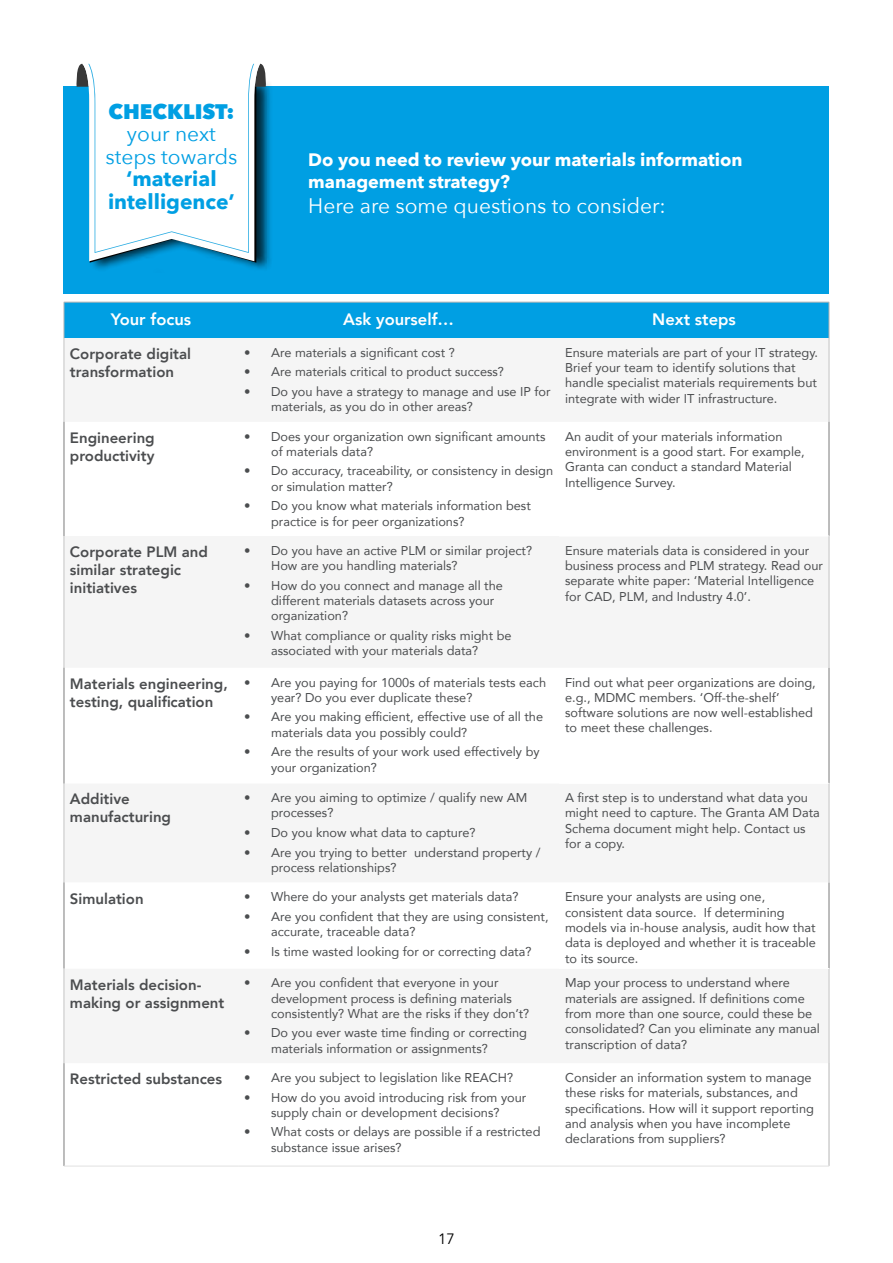
<style>
.page{position:relative;width:893px;height:1263px;background:#fff}
.page>*{position:absolute;margin:0;border:0;box-sizing:border-box;transform-origin:0 0}
.t1{font:21px "Avenir Next";color:#fff}
.t2{font:700 21px/22.5px "Avenir Next";color:#009fe3;text-align:center}
.t3{font:21px/22.5px "Avenir Next";color:#009fe3;text-align:center}
.t4{font:800 21px "Avenir Next";color:#009fe3}
.t5{font:700 18px/21.6px "Avenir Next";color:#fff}
.t6{font:800 16.5px "Avenir";color:#fff}
.t7{font:800 15px/18px "Avenir";color:#4b4d4f}
.t8{font:15px "Avenir";color:#000}
.t9{font:12.75px/15.3px "Avenir";color:#4b4d4f}
</style>
<div class="page">
<div style="left:64px;top:86px;width:765px;height:207px;background:#009fe3"></div>
<div style="left:89px;top:77px;width:184px;height:195px;background:#000;opacity:.75"></div>
<svg style="left:76px;top:64px;width:191px;height:199px"></svg>
<div style="left:65px;top:303px;width:764px;height:35px;background:#009fe3"></div>
<hr style="left:64px;top:338px;width:1px;height:84px;background:#e1e1e1">
<hr style="left:829px;top:338px;width:1px;height:84px;background:#e1e1e1">
<hr style="left:64px;top:536px;width:1px;height:132px;background:#e1e1e1">
<hr style="left:64px;top:783px;width:1px;height:99px;background:#e1e1e1">
<hr style="left:64px;top:422px;width:1px;height:114px;background:#b5b5b5">
<hr style="left:829px;top:422px;width:1px;height:114px;background:#b5b5b5">
<hr style="left:64px;top:668px;width:1px;height:115px;background:#b5b5b5">
<hr style="left:829px;top:668px;width:1px;height:115px;background:#b5b5b5">
<hr style="left:64px;top:882px;width:1px;height:86px;background:#b5b5b5">
<hr style="left:829px;top:882px;width:1px;height:86px;background:#b5b5b5">
<hr style="left:829px;top:536px;width:1px;height:132px;background:#e1e1e1">
<hr style="left:829px;top:783px;width:1px;height:99px;background:#e1e1e1">
<hr style="left:64px;top:968px;width:1px;height:95px;background:#e1e1e1">
<hr style="left:829px;top:969px;width:1px;height:94px;background:#e1e1e1">
<hr style="left:64px;top:302px;width:174px;height:1px;background:#b5b5b5">
<hr style="left:64px;top:302px;width:1px;height:36px;background:#b5b5b5">
<hr style="left:238px;top:302px;width:321px;height:1px;background:#b5b5b5">
<hr style="left:559px;top:302px;width:270px;height:1px;background:#b5b5b5">
<hr style="left:829px;top:302px;width:1px;height:36px;background:#b5b5b5">
<hr style="left:64px;top:1063px;width:1px;height:103px;background:#b5b5b5">
<hr style="left:829px;top:1063px;width:1px;height:103px;background:#b5b5b5">
<hr style="left:64px;top:1166px;width:174px;height:1px;background:#e1e1e1">
<hr style="left:238px;top:1166px;width:321px;height:1px;background:#e1e1e1">
<hr style="left:559px;top:1166px;width:270px;height:1px;background:#e1e1e1">
<h1 class="t4" style="left:108px;top:98px;width:127px">CHECKLIST:</h1>
<h1 class="t3" style="left:105px;top:122px;width:134px">your next steps towards</h1>
<h1 class="t2" style="left:108px;top:167px;width:128px">‘material intelligence’</h1>
<h2 class="t5" style="left:308px;top:149px;width:436px">Do you need to review your materials information management strategy?</h2>
<h1 class="t1" style="left:308px;top:188px;width:359px">Here are some questions to consider:</h1>
<p class="t6" style="left:111px;top:306px;width:82px">Your focus</p>
<p class="t6" style="left:343px;top:306px;width:112px">Ask yourself…</p>
<p class="t6" style="left:652px;top:306px;width:85px">Next steps</p>
<p class="t7" style="left:70px;top:345px;width:123px">Corporate digital transformation</p>
<p class="t9" style="left:244px;top:344px;width:212px">• Are materials a significant cost ?</p>
<p class="t9" style="left:565px;top:344px;width:253px">Ensure materials are part of your IT strategy.<br>Brief your team to identify solutions that handle specialist materials requirements but integrate with wider IT infrastructure.</p>
<p class="t9" style="left:244px;top:364px;width:261px">• Are materials critical to product success?</p>
<p class="t9" style="left:271px;top:383px;width:281px;text-indent:-27px">• Do you have a strategy to manage and use IP for materials, as you do in other areas?</p>
<p class="t7" style="left:70px;top:429px;width:86px">Engineering productivity</p>
<p class="t9" style="left:271px;top:428px;width:276px;text-indent:-27px">• Does your organization own significant amounts of materials data?</p>
<p class="t9" style="left:271px;top:463px;width:283px;text-indent:-27px">• Do accuracy, traceability, or consistency in design or simulation matter?</p>
<p class="t9" style="left:271px;top:498px;width:261px;text-indent:-27px">• Do you know what materials information best practice is for peer organizations?</p>
<p class="t7" style="left:70px;top:543px;width:140px">Corporate PLM and similar strategic initiatives</p>
<p class="t9" style="left:271px;top:542px;width:263px;text-indent:-27px">• Do you have an active PLM or similar project?<br>How are you handling materials?</p>
<p class="t9" style="left:271px;top:577px;width:233px;text-indent:-27px">• How do you connect and manage all the different materials datasets across your organization?</p>
<p class="t9" style="left:244px;top:627px;width:269px;text-align:center">• What compliance or quality risks might be associated with your materials data?</p>
<p class="t7" style="left:70px;top:675px;width:159px">Materials engineering, testing, qualification</p>
<p class="t9" style="left:271px;top:674px;width:277px;text-indent:-27px">• Are you paying for 1000s of materials tests each year? Do you ever duplicate these?</p>
<p class="t9" style="left:271px;top:709px;width:273px;text-indent:-27px">• Are you making efficient, effective use of all the materials data you possibly could?</p>
<p class="t9" style="left:271px;top:744px;width:270px;text-indent:-27px">• Are the results of your work used effectively by your organization?</p>
<p class="t7" style="left:70px;top:790px;width:103px">Additive manufacturing</p>
<p class="t9" style="left:271px;top:790px;width:258px;text-indent:-27px">• Are you aiming to optimize / qualify new AM processes?</p>
<p class="t9" style="left:244px;top:824px;width:233px">• Do you know what data to capture?</p>
<p class="t9" style="left:271px;top:844px;width:271px;text-indent:-27px">• Are you trying to better understand property / process relationships?</p>
<p class="t7" style="left:70px;top:889px;width:75px">Simulation</p>
<p class="t9" style="left:244px;top:889px;width:276px">• Where do your analysts get materials data?</p>
<p class="t9" style="left:271px;top:908px;width:279px;text-indent:-27px">• Are you confident that they are using consistent, accurate, traceable data?</p>
<p class="t9" style="left:244px;top:943px;width:289px">• Is time wasted looking for or correcting data?</p>
<p class="t7" style="left:70px;top:975px;width:156px">Materials decision&shy;making or assignment</p>
<p class="t9" style="left:271px;top:975px;width:260px;text-indent:-27px">• Are you confident that everyone in your development process is defining materials consistently? What are the risks if they don’t?</p>
<p class="t9" style="left:271px;top:1025px;width:257px;text-indent:-27px">• Do you ever waste time finding or correcting materials information or assignments?</p>
<p class="t7" style="left:70px;top:1070px;width:154px">Restricted substances</p>
<p class="t9" style="left:244px;top:1069px;width:271px">• Are you subject to legislation like REACH?</p>
<p class="t9" style="left:244px;top:1089px;width:284px;text-align:center">• How do you avoid introducing risk from your supply chain or development decisions?</p>
<p class="t9" style="left:271px;top:1124px;width:271px;text-indent:-27px">• What costs or delays are possible if a restricted substance issue arises?</p>
<p class="t9" style="left:565px;top:428px;width:241px">An audit of your materials information environment is a good start. For example, Granta can conduct a standard Material Intelligence Survey.</p>
<p class="t9" style="left:565px;top:542px;width:259px">Ensure materials data is considered in your business process and PLM strategy. Read our separate white paper: ‘Material Intelligence for CAD, PLM, and Industry 4.0’.</p>
<p class="t9" style="left:565px;top:674px;width:252px">Find out what peer organizations are doing, e.g., MDMC members. ‘Off-the-shelf’ software solutions are now well-established to meet these challenges.</p>
<p class="t9" style="left:565px;top:790px;width:256px">A first step is to understand what data you might need to capture. The Granta AM Data<br>Schema document might help. Contact us for a copy.</p>
<p class="t9" style="left:565px;top:889px;width:252px">Ensure your analysts are using one, consistent data source. If determining models via in-house analysis, audit how that data is deployed and whether it is traceable to its source.</p>
<p class="t9" style="left:565px;top:975px;width:256px">Map your process to understand where materials are assigned. If definitions come from more than one source, could these be consolidated? Can you eliminate any manual transcription of data?</p>
<p class="t9" style="left:565px;top:1069px;width:250px">Consider an information system to manage these risks for materials, substances, and specifications. How will it support reporting and analysis when you have incomplete declarations from suppliers?</p>
<p class="t8" style="left:438px;top:1230px;width:18px">17</p>
</div>
